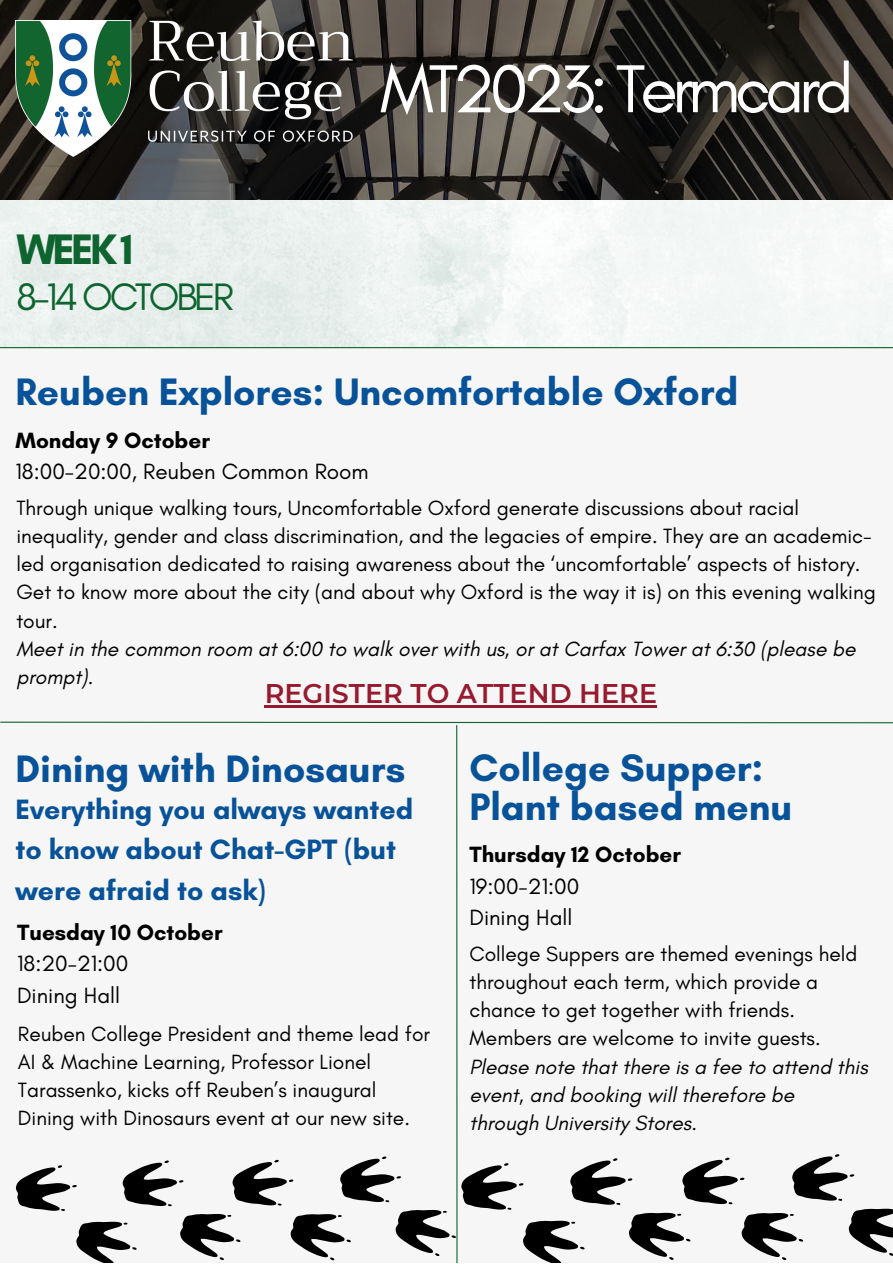
<style>
.page{position:relative;width:893px;height:1264px;background:#fff}
.page>*{position:absolute;margin:0;border:0;box-sizing:border-box;transform-origin:0 0}
.t1{font:69px "Glacial Indifference";letter-spacing:-.08em;color:#fff}
.t2{font:700 43.5px "Glacial Indifference";color:#0d642f}
.t3{font:700 39px "Glacial Indifference";color:#075299}
.t4{font:39px "Glacial Indifference";letter-spacing:-.08em;color:#0d642f}
.t5{font:700 28.5px/40.5px "Glacial Indifference";color:#075299}
.t6{font:600 27px "Montserrat";color:#971b2f}
.t7{font:22.5px "Glacial Indifference";color:#000}
.t8{font:700 22.5px "Glacial Indifference";color:#000}
.t9{font:21px/28px "Glacial Indifference";color:#000}
.t10{font:italic 21px/28px "Glacial Indifference";color:#000}
.s1{font-style:normal}
</style>
<div class="page">
<div style="left:0;top:0;width:892px;height:1262px;background:#f6f6f6"></div>
<img style="left:0;top:0;width:892px;height:347px">
<hr style="left:0;top:347px;width:892px;height:1px;background:#0d642f">
<hr style="left:456px;top:725px;width:1px;height:537px;background:#0d642f">
<img style="left:15px;top:20px;width:338px;height:136px">
<svg style="left:0;top:721px;width:892px;height:3px"></svg>
<hr style="left:265px;top:705px;width:392px;height:2px;background:#971b2f">
<svg style="left:16px;top:1154px;width:876px;height:108px"></svg>
<p class="t2" style="left:16px;top:222px;width:119px">WEEK 1</p>
<p class="t4" style="left:16px;top:273px;width:219px">8-14 OCTOBER</p>
<p class="t1" style="left:380px;top:47px;width:475px">MT2023: Termcard</p>
<p class="t3" style="left:15px;top:368px;width:724px">Reuben Explores: Uncomfortable Oxford</p>
<p class="t8" style="left:15px;top:426px;width:196px">Monday 9 October</p>
<p class="t7" style="left:15px;top:458px;width:355px">18:00-20:00, Reuben Common Room</p>
<p class="t9" style="left:16px;top:493px;width:860px">Through unique walking tours, Uncomfortable Oxford generate discussions about racial inequality, gender and class discrimination, and the legacies of empire. They are an academic&shy;led organisation dedicated to raising awareness about the ‘uncomfortable’ aspects of history.<br>Get to know more about the city (and about why Oxford is the way it is) on this evening walking tour.</p>
<p class="t10" style="left:16px;top:634px;width:840px">Meet in the common room at 6:00 to walk over with us, or at Carfax Tower at 6:30 (please be prompt).</p>
<p class="t6" style="left:265px;top:676px;width:394px">REGISTER TO ATTEND HERE</p>
<p class="t3" style="left:15px;top:744px;width:391px">Dining with Dinosaurs</p>
<p class="t3" style="left:469px;top:743px;width:295px">College Supper:</p>
<p class="t3" style="left:469px;top:783px;width:324px">Plant based menu</p>
<p class="t5" style="left:15px;top:788px;width:399px">Everything you always wanted to know about Chat-GPT (but were afraid to ask)</p>
<p class="t8" style="left:469px;top:840px;width:213px">Thursday 12 October</p>
<p class="t7" style="left:469px;top:872px;width:111px">19:00-21:00</p>
<p class="t8" style="left:17px;top:918px;width:207px">Tuesday 10 October</p>
<p class="t7" style="left:17px;top:949px;width:113px">18:20-21:00</p>
<p class="t7" style="left:17px;top:981px;width:104px">Dining Hall</p>
<p class="t9" style="left:18px;top:1019px;width:413px">Reuben College President and theme lead for AI &amp; Machine Learning, Professor Lionel Tarassenko, kicks off Reuben’s inaugural Dining with Dinosaurs event at our new site.</p>
<p class="t7" style="left:469px;top:903px;width:104px">Dining Hall</p>
<p class="t9" style="left:469px;top:939px;width:389px">College Suppers are themed evenings held throughout each term, which provide a chance to get together with friends.</p>
<p class="t10" style="left:469px;top:1024px;width:400px"><span class="s1">Members are welcome to invite guests.<br></span>Please note that there is a fee to attend this event, and booking will therefore be through University Stores.</p>
</div>
